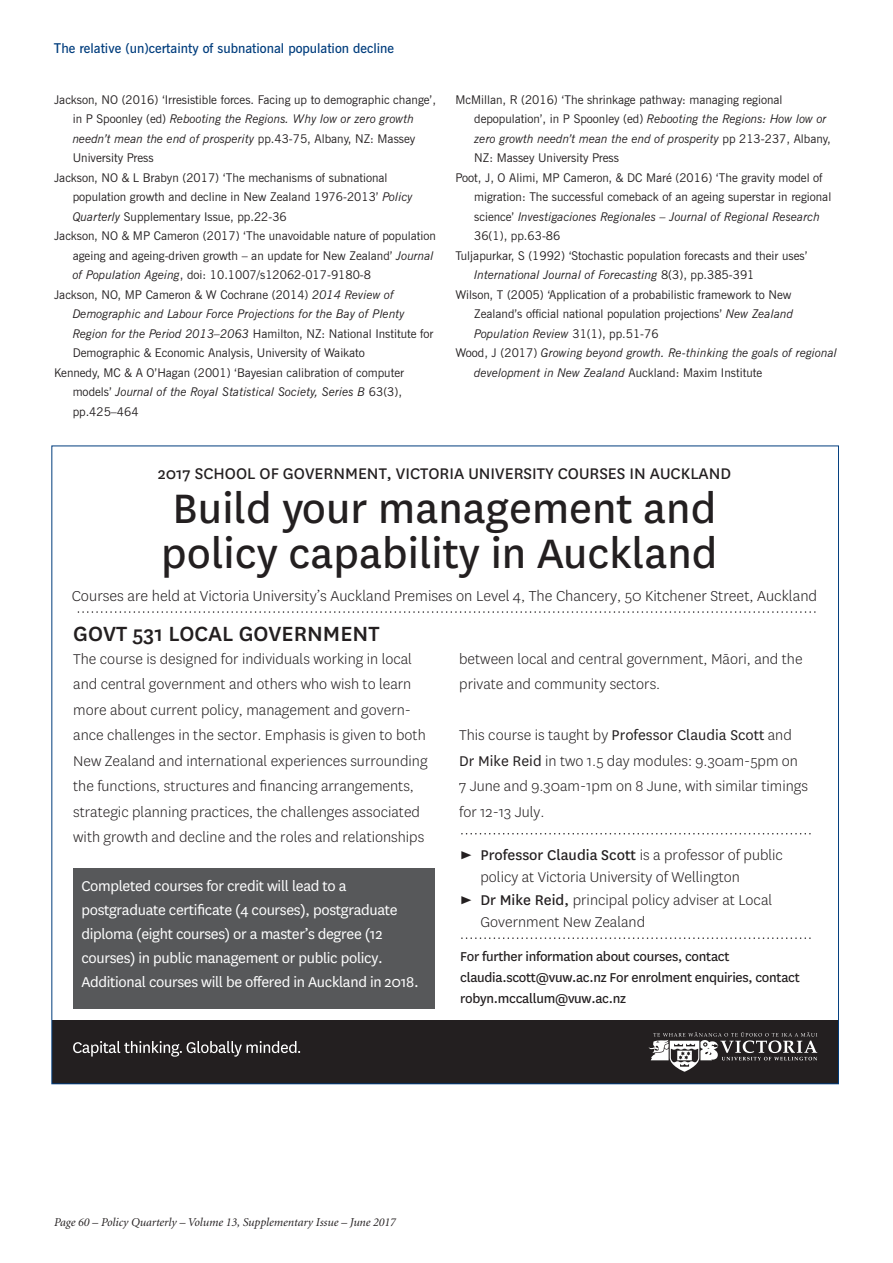
<style>
.page{position:relative;width:893px;height:1263px;background:#fff}
.page>*{position:absolute;margin:0;border:0;box-sizing:border-box;transform-origin:0 0}
.t1{font:48px/45px "National";color:#231f20}
.t2{font:500 24px "National";color:#231f20}
.t3{font:18px "National";color:#231f20}
.t4{font:300 16.8px "National";color:#231f20}
.t5{font:300 16.5px/25.5px "National";color:#231f20}
.t6{font:16.5px/24px "National";letter-spacing:-.02em;color:#fff}
.t7{font:16.5px "National";color:#231f20}
.t8{font:15px/21px "National";letter-spacing:-.02em;color:#231f20}
.t9{font:600 13.5px "News Gothic BT";color:#013d7d}
.t10{font:12px "News Gothic BT";color:#231f20}
.t11{font:italic 12px "News Gothic BT";color:#231f20}
.t12{font:italic 12px "Minion";color:#231f20}
.s1{font-style:normal}
.s2{font-style:italic}
.s3{font-weight:400}
.s4{font-weight:300}
</style>
<div class="page">
<div style="left:52px;top:1020px;width:786px;height:64px;background:#231f20"></div>
<svg style="left:73px;top:1041px;width:227px;height:16px"></svg>
<svg style="left:648px;top:1032px;width:169px;height:40px"></svg>
<svg style="left:462px;top:937px;width:349px;height:2px"></svg>
<svg style="left:462px;top:833px;width:349px;height:1px"></svg>
<svg style="left:78px;top:611px;width:738px;height:2px"></svg>
<div style="left:73px;top:868px;width:362px;height:140px;background:#57585a"></div>
<p class="t9" style="left:54px;top:40px;width:342px">The relative (un)certainty of subnational population decline</p>
<p class="t10" style="left:54px;top:92px;width:383px">Jackson, NO (2016) ‘Irresistible forces. Facing up to demographic change’,</p>
<p class="t11" style="left:73px;top:112px;width:343px"><span class="s1">in P Spoonley (ed)</span> Rebooting the Regions. Why low or zero growth</p>
<p class="t11" style="left:73px;top:131px;width:344px">needn’t mean the end of prosperity <span class="s1">pp.43-75, Albany, NZ: Massey</span></p>
<p class="t10" style="left:73px;top:151px;width:82px">University Press</p>
<p class="t10" style="left:54px;top:170px;width:335px">Jackson, NO &amp; L Brabyn (2017) ‘The mechanisms of subnational</p>
<p class="t10" style="left:73px;top:190px;width:342px">population growth and decline in New Zealand 1976-2013’ <span class="s2">Policy</span></p>
<p class="t10" style="left:73px;top:209px;width:216px"><span class="s2">Quarterly</span> Supplementary Issue, pp.22-36</p>
<p class="t10" style="left:54px;top:229px;width:384px">Jackson, NO &amp; MP Cameron (2017) ‘The unavoidable nature of population</p>
<p class="t10" style="left:73px;top:248px;width:363px">ageing and ageing-driven growth – an update for New Zealand’ <span class="s2">Journal</span></p>
<p class="t10" style="left:73px;top:268px;width:300px"><span class="s2">of Population Ageing</span>, doi: 10.1007/s12062-017-9180-8</p>
<p class="t10" style="left:54px;top:287px;width:342px">Jackson, NO, MP Cameron &amp; W Cochrane (2014) <span class="s2">2014 Review of</span></p>
<p class="t11" style="left:73px;top:307px;width:334px">Demographic and Labour Force Projections for the Bay of Plenty</p>
<p class="t10" style="left:73px;top:326px;width:362px"><span class="s2">Region for the Period 2013–2063</span> Hamilton, NZ: National Institute for</p>
<p class="t10" style="left:73px;top:346px;width:294px">Demographic &amp; Economic Analysis, University of Waikato</p>
<p class="t10" style="left:54px;top:365px;width:351px">Kennedy, MC &amp; A O’Hagan (2001) ‘Bayesian calibration of computer</p>
<p class="t11" style="left:73px;top:385px;width:331px"><span class="s1">models’</span> Journal of the Royal Statistical Society, Series B <span class="s1">63(3),</span></p>
<p class="t10" style="left:73px;top:404px;width:67px">pp.425–464</p>
<p class="t10" style="left:455px;top:92px;width:329px">McMillan, R (2016) ‘The shrinkage pathway: managing regional</p>
<p class="t10" style="left:474px;top:112px;width:354px">depopulation’, in P Spoonley (ed) <span class="s2">Rebooting the Regions: How low or</span></p>
<p class="t11" style="left:474px;top:131px;width:358px">zero growth needn’t mean the end of prosperity <span class="s1">pp 213-237, Albany,</span></p>
<p class="t10" style="left:474px;top:151px;width:146px">NZ: Massey University Press</p>
<p class="t10" style="left:455px;top:170px;width:369px">Poot, J, O Alimi, MP Cameron, &amp; DC Maré (2016) ‘The gravity model of</p>
<p class="t10" style="left:474px;top:190px;width:359px">migration: The successful comeback of an ageing superstar in regional</p>
<p class="t11" style="left:474px;top:209px;width:347px"><span class="s1">science’</span> Investigaciones Regionales – Journal of Regional Research</p>
<p class="t10" style="left:474px;top:229px;width:88px">36(1), pp.63-86</p>
<p class="t10" style="left:455px;top:248px;width:353px">Tuljapurkar, S (1992) ‘Stochastic population forecasts and their uses’</p>
<p class="t11" style="left:474px;top:268px;width:282px">International Journal of Forecasting <span class="s1">8(3), pp.385-391</span></p>
<p class="t10" style="left:455px;top:287px;width:338px">Wilson, T (2005) ‘Application of a probabilistic framework to New</p>
<p class="t10" style="left:474px;top:307px;width:321px">Zealand’s official national population projections’ <span class="s2">New Zealand</span></p>
<p class="t11" style="left:474px;top:326px;width:186px">Population Review <span class="s1">31(1), pp.51-76</span></p>
<p class="t11" style="left:455px;top:346px;width:383px"><span class="s1">Wood, J (2017)</span> Growing beyond growth. Re-thinking the goals of regional</p>
<p class="t11" style="left:474px;top:365px;width:289px">development in New Zealand <span class="s1">Auckland: Maxim Institute</span></p>
<h3 class="t3" style="left:158px;top:461px;width:575px">2017 SCHOOL OF GOVERNMENT, VICTORIA UNIVERSITY COURSES IN AUCKLAND</h3>
<h1 class="t1" style="left:161px;top:484px;width:558px">Build your management and policy capability in Auckland</h1>
<h3 class="t4" style="left:72px;top:585px;width:747px">Courses are held at Victoria University’s Auckland Premises on Level 4, The Chancery, 50 Kitchener Street, Auckland</h3>
<h2 class="t2" style="left:73px;top:617px;width:308px">GOVT 531 LOCAL GOVERNMENT</h2>
<p class="t5" style="left:73px;top:646px;width:356px">The course is designed for individuals working in local and central government and others who wish to learn more about current policy, management and govern&shy;ance challenges in the sector. Emphasis is given to both New Zealand and international experiences surrounding the functions, structures and financing arrangements, strategic planning practices, the challenges associated with growth and decline and the roles and relationships</p>
<h3 class="t5" style="left:459px;top:645px;width:345px">between local and central government, Māori, and the private and community sectors.</h3>
<h3 class="t5" style="left:459px;top:722px;width:350px">This course is taught by <span class="s3">Professor Claudia Scott</span> and <span class="s3">Dr Mike Reid</span> in two 1.5 day modules: 9.30am-5pm on 7 June and 9.30am-1pm on 8 June, with similar timings for 12-13 July.</h3>
<p class="t6" style="left:81px;top:873px;width:339px">Completed courses for credit will lead to a postgraduate certificate (4 courses), postgraduate diploma (eight courses) or a master’s degree (12 courses) in public management or public policy.<br>Additional courses will be offered in Auckland in 2018.</p>
<h3 class="t7" style="left:460px;top:844px;width:324px">► Professor Claudia Scott <span class="s4">is a professor of public</span></h3>
<h3 class="t5" style="left:480px;top:864px;width:261px">policy at Victoria University of Wellington</h3>
<h3 class="t5" style="left:460px;top:886px;width:313px"><span class="s3">► Dr Mike Reid,</span> principal policy adviser at Local</h3>
<h3 class="t5" style="left:480px;top:909px;width:166px">Government New Zealand</h3>
<p class="t8" style="left:460px;top:945px;width:341px">For further information about courses, contact claudia.scott@vuw.ac.nz For enrolment enquiries, contact robyn.mccallum@vuw.ac.nz</p>
<p class="t12" style="left:54px;top:1217px;width:343px">Page 60 – Policy Quarterly – Volume 13, Supplementary Issue – June 2017</p>
</div>
